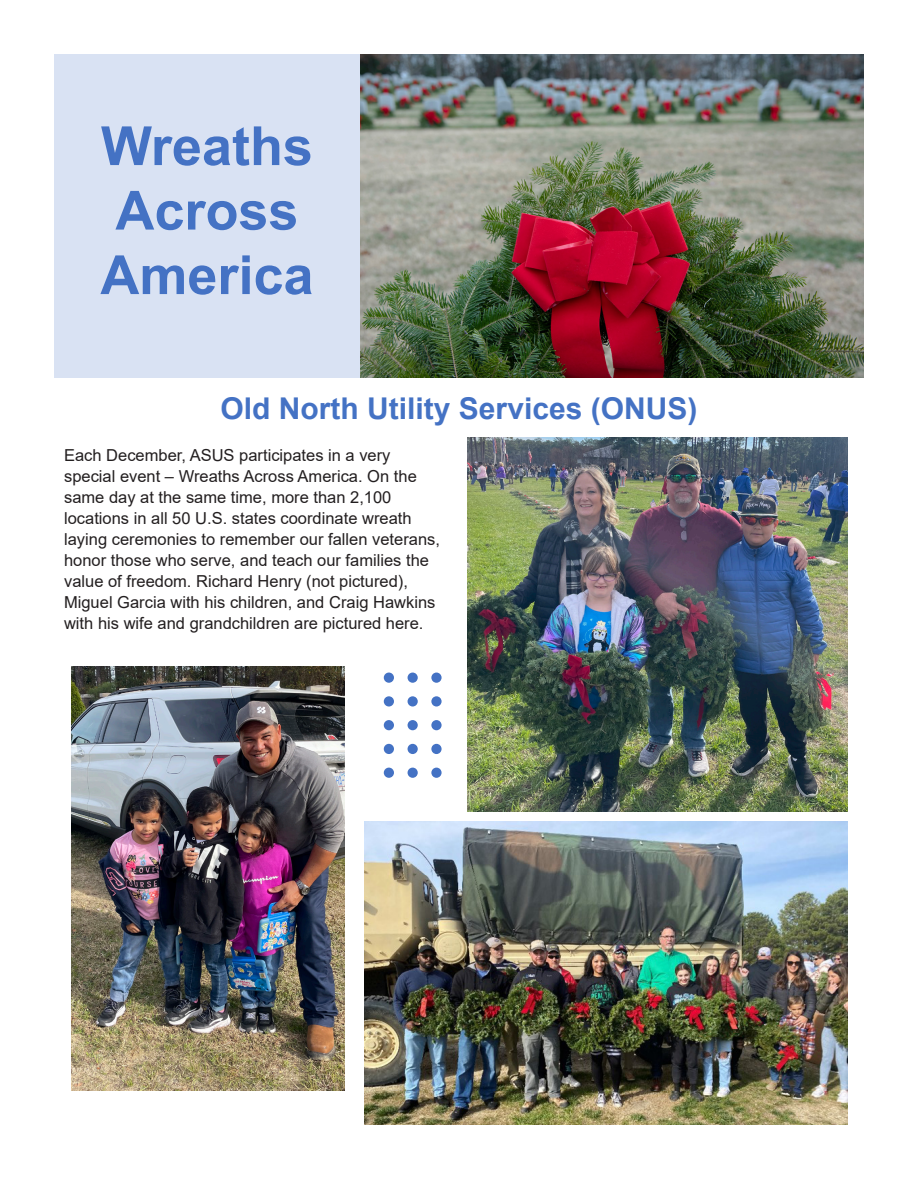
<style>
.page{position:relative;width:918px;height:1188px;background:#fff}
.page>*{position:absolute;margin:0;border:0;box-sizing:border-box;transform-origin:0 0}
.Title_2{font:700 54px/64.5px "Arial";color:#4472c4}
.Title_2-2{font:700 30px "Arial";color:#4472c4}
.Body_Text{font:16.5px/21px "Arial";color:#231f20}
</style>
<div class="page">
<div style="left:54px;top:54px;width:320px;height:324px;background:#d9e2f3"></div>
<img style="left:360px;top:54px;width:504px;height:324px">
<img style="left:365px;top:821px;width:483px;height:303px">
<img style="left:468px;top:437px;width:380px;height:375px">
<img style="left:71px;top:666px;width:274px;height:424px">
<div style="left:384px;top:673px;width:10px;height:10px;background:#4472c4;border-radius:50%"></div>
<div style="left:408px;top:673px;width:10px;height:10px;background:#4472c4;border-radius:50%"></div>
<div style="left:384px;top:696px;width:10px;height:11px;background:#4472c4;border-radius:50%"></div>
<div style="left:408px;top:696px;width:10px;height:11px;background:#4472c4;border-radius:50%"></div>
<div style="left:384px;top:720px;width:10px;height:10px;background:#4472c4;border-radius:50%"></div>
<div style="left:408px;top:720px;width:10px;height:10px;background:#4472c4;border-radius:50%"></div>
<div style="left:384px;top:744px;width:10px;height:10px;background:#4472c4;border-radius:50%"></div>
<div style="left:408px;top:744px;width:10px;height:10px;background:#4472c4;border-radius:50%"></div>
<div style="left:431px;top:673px;width:11px;height:10px;background:#4472c4;border-radius:50%"></div>
<div style="left:431px;top:696px;width:11px;height:11px;background:#4472c4;border-radius:50%"></div>
<div style="left:431px;top:720px;width:11px;height:10px;background:#4472c4;border-radius:50%"></div>
<div style="left:431px;top:744px;width:11px;height:10px;background:#4472c4;border-radius:50%"></div>
<div style="left:384px;top:768px;width:10px;height:10px;background:#4472c4;border-radius:50%"></div>
<div style="left:408px;top:768px;width:10px;height:10px;background:#4472c4;border-radius:50%"></div>
<div style="left:431px;top:768px;width:11px;height:10px;background:#4472c4;border-radius:50%"></div>
<p class="Title_2" style="left:100px;top:114px;width:215px">Wreaths<br>Across<br>America</p>
<p class="Title_2-2" style="left:221px;top:388px;width:478px">Old North Utility Services (ONUS)</p>
<p class="Body_Text" style="left:64px;top:444px;width:377px">Each December, ASUS participates in a very special event – Wreaths Across America. On the same day at the same time, more than 2,100 locations in all 50 U.S. states coordinate wreath laying ceremonies to remember our fallen veterans, honor those who serve, and teach our families the value of freedom. Richard Henry (not pictured), Miguel Garcia with his children, and Craig Hawkins with his wife and grandchildren are pictured here.</p>
</div>
